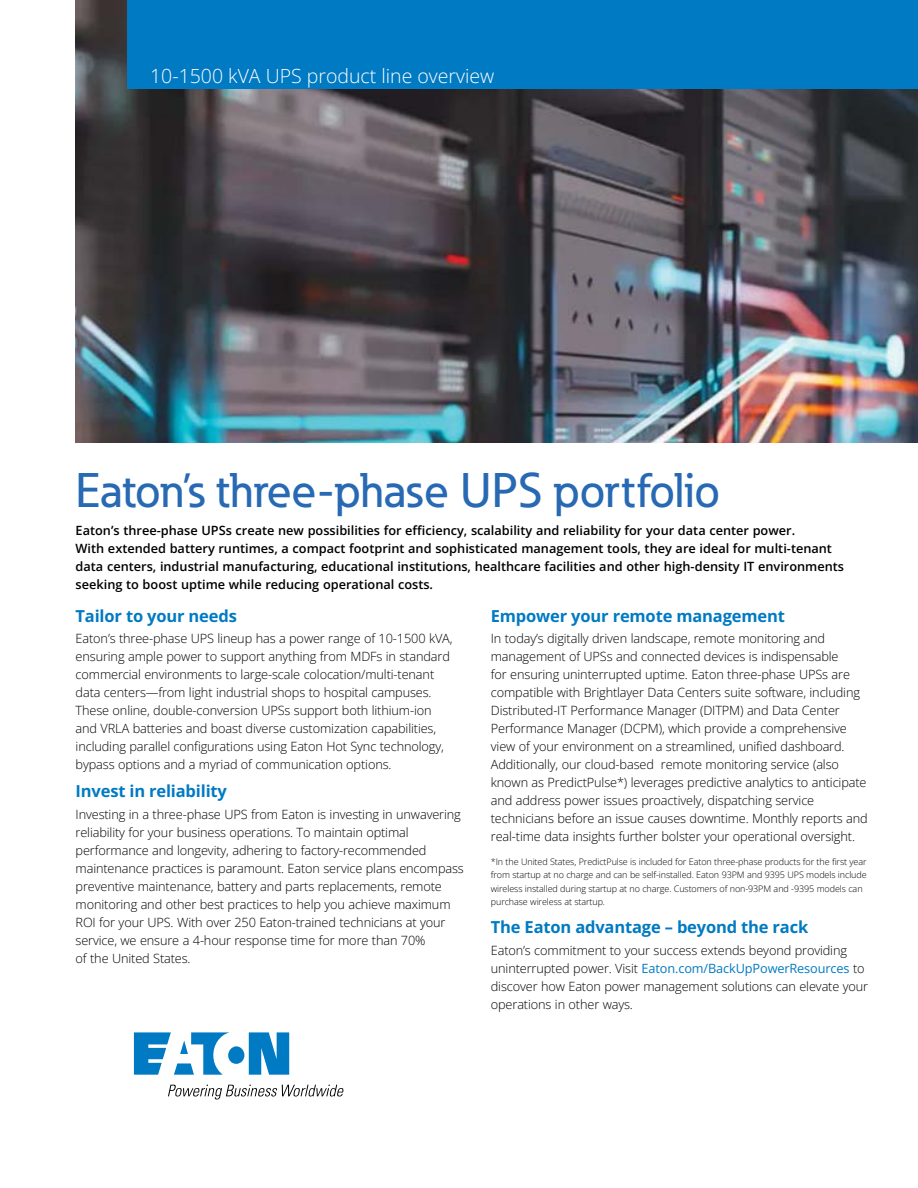
<style>
.page{position:relative;width:918px;height:1188px;background:#fff}
.page>*{position:absolute;margin:0;border:0;box-sizing:border-box;transform-origin:0 0}
.t1{font:500 48px "Eaton";color:#2769b3}
.t2{font:300 19.5px "Open Sans";color:#fff}
._02_Body_Head__8_5_pt____ADJ_Color{font:700 16.5px "Open Sans";letter-spacing:-.01em;color:#007ac2}
._02_Body__8_5_pt{font:300 12.75px/18px "Open Sans";letter-spacing:-.01em;color:#000}
._02_Body__8_5_pt-2{font:600 12.75px/18px "Open Sans";color:#000}
._02_Body__8_5_pt-3{font:300 9px/13.5px "Open Sans";letter-spacing:-.01em;color:#000}
.s1{font-weight:400;color:#007ac2}
</style>
<div class="page">
<img style="left:76px;top:0;width:842px;height:443px">
<div style="left:127px;top:0;width:791px;height:89px;background:#007ac2"></div>
<svg style="left:134px;top:1032px;width:155px;height:43px"></svg>
<svg style="left:168px;top:1085px;width:176px;height:14px"></svg>
<p class="t2" style="left:150px;top:63px;width:346px">10-1500 kVA UPS product line overview</p>
<p class="t1" style="left:76px;top:461px;width:646px">Eaton’s three-phase UPS portfolio</p>
<p class="_02_Body__8_5_pt-2" style="left:76px;top:521px;width:770px">Eaton’s three-phase UPSs create new possibilities for efficiency, scalability and reliability for your data center power.<br>With extended battery runtimes, a compact footprint and sophisticated management tools, they are ideal for multi-tenant data centers, industrial manufacturing, educational institutions, healthcare facilities and other high-density IT environments seeking to boost uptime while reducing operational costs.</p>
<p class="_02_Body_Head__8_5_pt____ADJ_Color" style="left:76px;top:605px;width:163px">Tailor to your needs</p>
<p class="_02_Body__8_5_pt" style="left:76px;top:629px;width:378px">Eaton’s three-phase UPS lineup has a power range of 10-1500 kVA, ensuring ample power to support anything from MDFs in standard commercial environments to large-scale colocation/multi-tenant data centers—from light industrial shops to hospital campuses.<br>These online, double-conversion UPSs support both lithium-ion and VRLA batteries and boast diverse customization capabilities, including parallel configurations using Eaton Hot Sync technology, bypass options and a myriad of communication options.</p>
<p class="_02_Body_Head__8_5_pt____ADJ_Color" style="left:76px;top:780px;width:153px">Invest in reliability</p>
<p class="_02_Body__8_5_pt" style="left:76px;top:805px;width:390px">Investing in a three-phase UPS from Eaton is investing in unwavering reliability for your business operations. To maintain optimal performance and longevity, adhering to factory-recommended maintenance practices is paramount. Eaton service plans encompass preventive maintenance, battery and parts replacements, remote monitoring and other best practices to help you achieve maximum ROI for your UPS. With over 250 Eaton-trained technicians at your service, we ensure a 4-hour response time for more than 70%<br>of the United States.</p>
<p class="_02_Body_Head__8_5_pt____ADJ_Color" style="left:491px;top:605px;width:296px">Empower your remote management</p>
<p class="_02_Body__8_5_pt" style="left:491px;top:629px;width:378px">In today’s digitally driven landscape, remote monitoring and management of UPSs and connected devices is indispensable<br>for ensuring uninterrupted uptime. Eaton three-phase UPSs are compatible with Brightlayer Data Centers suite software, including Distributed-IT Performance Manager (DITPM) and Data Center Performance Manager (DCPM), which provide a comprehensive view of your environment on a streamlined, unified dashboard.<br>Additionally, our cloud-based remote monitoring service (also known as PredictPulse*) leverages predictive analytics to anticipate and address power issues proactively, dispatching service technicians before an issue causes downtime. Monthly reports and real-time data insights further bolster your operational oversight.</p>
<p class="_02_Body__8_5_pt-3" style="left:491px;top:855px;width:377px">*In the United States, PredictPulse is included for Eaton three-phase products for the first year from startup at no charge and can be self-installed. Eaton 93PM and 9395 UPS models include wireless installed during startup at no charge. Customers of non-93PM and -9395 models can purchase wireless at startup.</p>
<p class="_02_Body_Head__8_5_pt____ADJ_Color" style="left:491px;top:916px;width:319px">The Eaton advantage – beyond the rack</p>
<p class="_02_Body__8_5_pt" style="left:491px;top:941px;width:379px">Eaton’s commitment to your success extends beyond providing uninterrupted power. Visit <span class="s1">Eaton.com/BackUpPowerResources</span> to discover how Eaton power management solutions can elevate your operations in other ways.</p>
</div>
